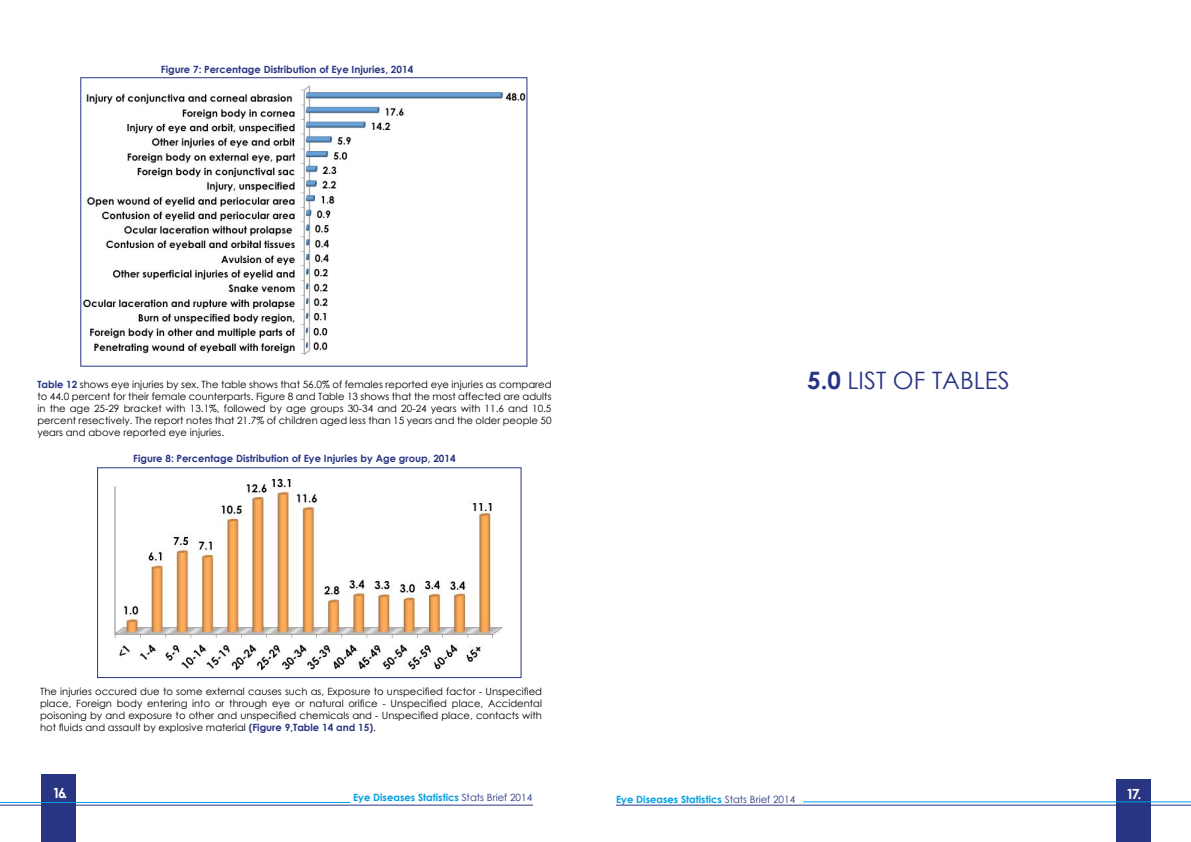
<style>
.page{position:relative;width:1191px;height:842px;background:#fff}
.page>*{position:absolute;margin:0;border:0;box-sizing:border-box;transform-origin:0 0}
.t1{font:24px "Century Gothic";color:#283583}
.t2{font:700 14px "Century Gothic";color:#fff}
.t3{font:10px/12px "Century Gothic";color:#000;text-align:justify}
.t4{font:700 10px "Century Gothic";color:#283583}
.t5{font:700 10px "Century Gothic";color:#009fe3}
.s1{font-weight:700;color:#283583}
.s2{font-weight:700}
.s3{font-weight:400;color:#283583}
</style>
<div class="page">
<div style="left:1116px;top:780px;width:35px;height:62px;background:#283583"></div>
<div style="left:41px;top:774px;width:35px;height:68px;background:#283583"></div>
<hr style="left:803px;top:802px;width:388px;height:1px;background:#009fe3">
<hr style="left:0;top:802px;width:350px;height:1px;background:#009fe3">
<hr style="left:0;top:805px;width:533px;height:1px;background:#283583">
<hr style="left:616px;top:805px;width:575px;height:1px;background:#283583">
<img style="left:83px;top:85px;width:442px;height:270px">
<div style="left:80px;top:77px;width:447px;height:290px;border:1px solid #283583"></div>
<img style="left:114px;top:478px;width:389px;height:193px">
<div style="left:97px;top:467px;width:424px;height:211px;border:1px solid #283583"></div>
<p class="t4" style="left:161px;top:61px;width:254px">Figure 7: Percentage Distribution of Eye Injuries, 2014</p>
<p class="t3" style="left:37px;top:378px;width:515px"><span class="s1">Table 12</span> shows eye injuries by sex. The table shows that 56.0% of females reported eye injuries as compared to 44.0 percent for their female counterparts. Figure 8 and Table 13 shows that the most affected are adults in the age 25-29 bracket with 13.1%, followed by age groups 30-34 and 20-24 years with 11.6 and 10.5 percent resectively. The report notes that 21.7% of children aged less than 15 years and the older people 50 years and above reported eye injuries.</p>
<p class="t4" style="left:133px;top:451px;width:324px">Figure 8: Percentage Distribution of Eye Injuries by Age group, 2014</p>
<p class="t3" style="left:40px;top:685px;width:503px">The injuries occured due to some external causes such as, Exposure to unspecified factor - Unspecified place, Foreign body entering into or through eye or natural orifice - Unspecified place, Accidental poisoning by and exposure to other and unspecified chemicals and - Unspecified place, contacts with hot fluids and assault by explosive material <span class="s1">(Figure 9,Table 14 and 15)</span>.</p>
<h1 class="t1" style="left:807px;top:364px;width:204px"><span class="s2">5.0</span> LIST OF TABLES</h1>
<h2 class="t2" style="left:52px;top:782px;width:17px">16.</h2>
<h2 class="t2" style="left:1126px;top:783px;width:17px">17.</h2>
<p class="t5" style="left:353px;top:789px;width:181px">Eye Diseases Statistics <span class="s3">Stats Brief 2014</span></p>
<p class="t5" style="left:616px;top:791px;width:181px">Eye Diseases Statistics <span class="s3">Stats Brief 2014</span></p>
</div>
